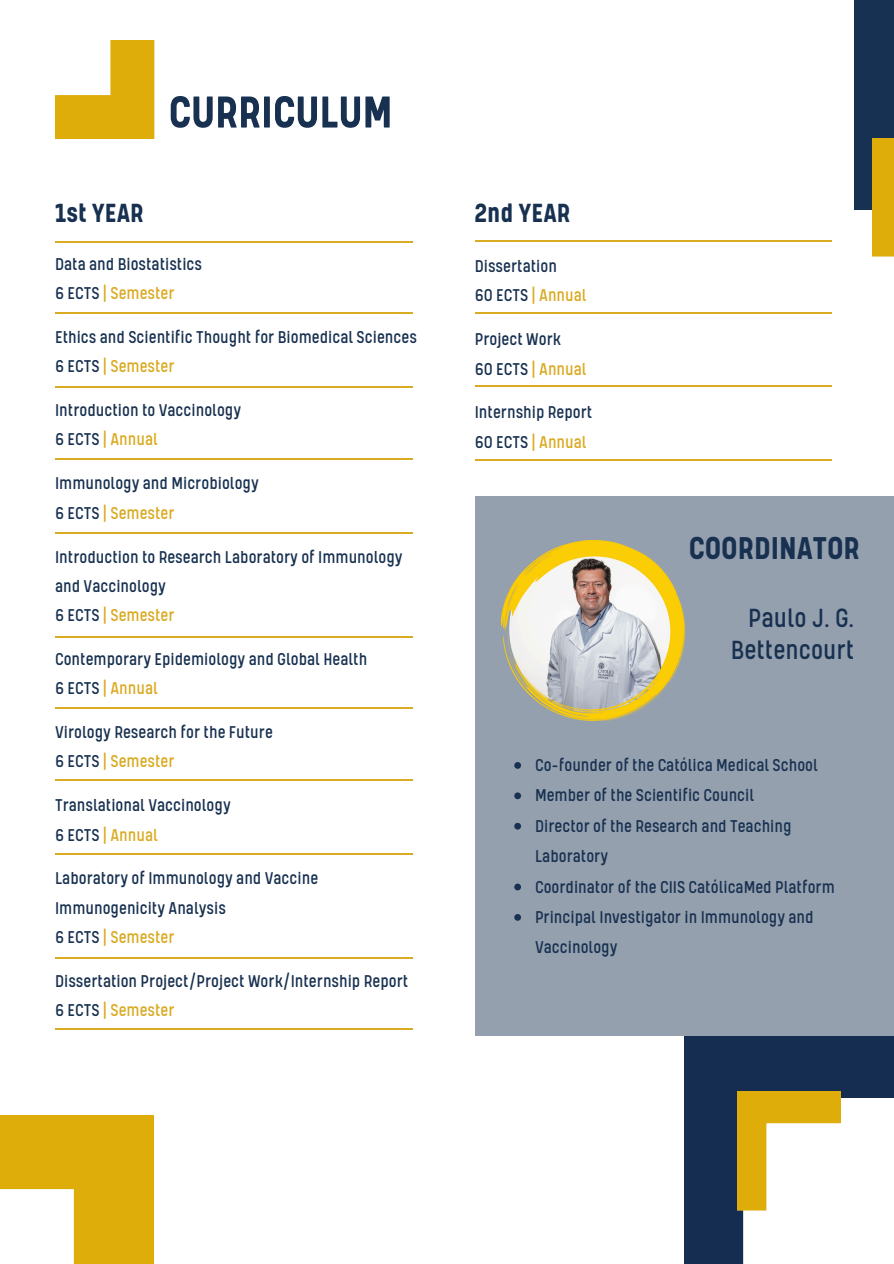
<style>
.page{position:relative;width:894px;height:1264px;background:#fff}
.page>*{position:absolute;margin:0;border:0;box-sizing:border-box;transform-origin:0 0}
.t1{font:700 51px "Kelpt A1";color:#183150}
.t2{font:700 36px "Kelpt A1";color:#183150}
.t3{font:30px/31.5px "Kelpt A1";color:#183150;text-align:center}
.t4{font:700 30px "Kelpt A1";color:#183150}
.t5{font:19.5px/30.3px "Kelpt A1";color:#183150}
.t6{font:19.5px "Kelpt A1";color:#daaa22}
.s1{color:#183150}
</style>
<div class="page">
<img style="left:55px;top:40px;width:99px;height:98px">
<img style="left:684px;top:1036px;width:209px;height:227px">
<hr style="left:55px;top:241px;width:357px;height:2px;background:#daaa22">
<hr style="left:55px;top:313px;width:357px;height:1px;background:#daaa22">
<hr style="left:55px;top:386px;width:357px;height:2px;background:#daaa22">
<hr style="left:55px;top:458px;width:357px;height:1px;background:#daaa22">
<hr style="left:55px;top:531px;width:357px;height:2px;background:#daaa22">
<hr style="left:55px;top:636px;width:357px;height:1px;background:#daaa22">
<hr style="left:55px;top:707px;width:357px;height:2px;background:#daaa22">
<hr style="left:55px;top:779px;width:357px;height:1px;background:#daaa22">
<hr style="left:55px;top:852px;width:357px;height:2px;background:#daaa22">
<hr style="left:55px;top:957px;width:357px;height:1px;background:#daaa22">
<hr style="left:55px;top:1028px;width:357px;height:2px;background:#daaa22">
<div style="left:474px;top:496px;width:419px;height:540px;background:#95a0ae"></div>
<hr style="left:474px;top:240px;width:357px;height:2px;background:#daaa22">
<hr style="left:474px;top:313px;width:357px;height:1px;background:#daaa22">
<hr style="left:474px;top:385px;width:357px;height:2px;background:#daaa22">
<hr style="left:474px;top:459px;width:357px;height:1px;background:#daaa22">
<img style="left:501px;top:540px;width:183px;height:180px">
<div style="left:854px;top:0;width:39px;height:209px;background:#173153"></div>
<img style="left:0;top:1115px;width:154px;height:148px">
<div style="left:872px;top:138px;width:21px;height:119px;background:#dead09"></div>
<img style="left:737px;top:1091px;width:103px;height:118px">
<svg style="left:514px;top:762px;width:7px;height:6px"></svg>
<svg style="left:514px;top:792px;width:7px;height:7px"></svg>
<svg style="left:514px;top:822px;width:7px;height:7px"></svg>
<svg style="left:514px;top:883px;width:7px;height:7px"></svg>
<svg style="left:514px;top:914px;width:7px;height:6px"></svg>
<p class="t1" style="left:168px;top:73px;width:225px">CURRICULUM</p>
<p class="t4" style="left:55px;top:189px;width:90px">1st YEAR</p>
<p class="t5" style="left:55px;top:247px;width:148px">Data and Biostatistics</p>
<h1 class="t6" style="left:55px;top:278px;width:121px"><span class="s1">6 ECTS</span> | Semester</h1>
<p class="t5" style="left:55px;top:320px;width:363px">Ethics and Scientific Thought for Biomedical Sciences</p>
<h3 class="t6" style="left:55px;top:352px;width:121px"><span class="s1">6 ECTS</span> | Semester</h3>
<p class="t5" style="left:55px;top:393px;width:187px">Introduction to Vaccinology</p>
<p class="t6" style="left:55px;top:425px;width:104px"><span class="s1">6 ECTS</span> | Annual</p>
<p class="t5" style="left:55px;top:466px;width:205px">Immunology and Microbiology</p>
<p class="t6" style="left:55px;top:498px;width:121px"><span class="s1">6 ECTS</span> | Semester</p>
<p class="t5" style="left:55px;top:539px;width:349px">Introduction to Research Laboratory of Immunology</p>
<p class="t5" style="left:55px;top:568px;width:112px">and Vaccinology</p>
<p class="t6" style="left:55px;top:600px;width:121px"><span class="s1">6 ECTS</span> | Semester</p>
<p class="t5" style="left:55px;top:642px;width:314px">Contemporary Epidemiology and Global Health</p>
<p class="t6" style="left:55px;top:673px;width:104px"><span class="s1">6 ECTS</span> | Annual</p>
<p class="t5" style="left:55px;top:715px;width:219px">Virology Research for the Future</p>
<p class="t6" style="left:55px;top:746px;width:121px"><span class="s1">6 ECTS</span> | Semester</p>
<p class="t5" style="left:55px;top:788px;width:177px">Translational Vaccinology</p>
<p class="t6" style="left:55px;top:820px;width:104px"><span class="s1">6 ECTS</span> | Annual</p>
<p class="t5" style="left:55px;top:861px;width:264px">Laboratory of Immunology and Vaccine</p>
<p class="t5" style="left:55px;top:890px;width:172px">Immunogenicity Analysis</p>
<p class="t6" style="left:55px;top:922px;width:121px"><span class="s1">6 ECTS</span> | Semester</p>
<p class="t5" style="left:55px;top:963px;width:355px">Dissertation Project/Project Work/Internship Report</p>
<p class="t6" style="left:55px;top:995px;width:121px"><span class="s1">6 ECTS</span> | Semester</p>
<p class="t4" style="left:474px;top:189px;width:97px">2nd YEAR</p>
<p class="t5" style="left:474px;top:249px;width:84px">Dissertation</p>
<p class="t6" style="left:474px;top:281px;width:113px"><span class="s1">60 ECTS</span> | Annual</p>
<p class="t5" style="left:474px;top:322px;width:88px">Project Work</p>
<p class="t6" style="left:474px;top:354px;width:113px"><span class="s1">60 ECTS</span> | Annual</p>
<p class="t5" style="left:474px;top:395px;width:119px">Internship Report</p>
<p class="t6" style="left:474px;top:427px;width:113px"><span class="s1">60 ECTS</span> | Annual</p>
<p class="t2" style="left:688px;top:520px;width:172px">COORDINATOR</p>
<p class="t3" style="left:730px;top:599px;width:125px">Paulo J. G.<br>Bettencourt</p>
<p class="t5" style="left:535px;top:748px;width:284px">Co-founder of the Católica Medical School</p>
<p class="t5" style="left:535px;top:778px;width:221px">Member of the Scientific Council</p>
<p class="t5" style="left:535px;top:808px;width:258px">Director of the Research and Teaching<br>Laboratory</p>
<p class="t5" style="left:535px;top:869px;width:301px">Coordinator of the CIIS CatólicaMed Platform</p>
<h3 class="t5" style="left:535px;top:899px;width:280px">Principal Investigator in Immunology and<br>Vaccinology</h3>
</div>
